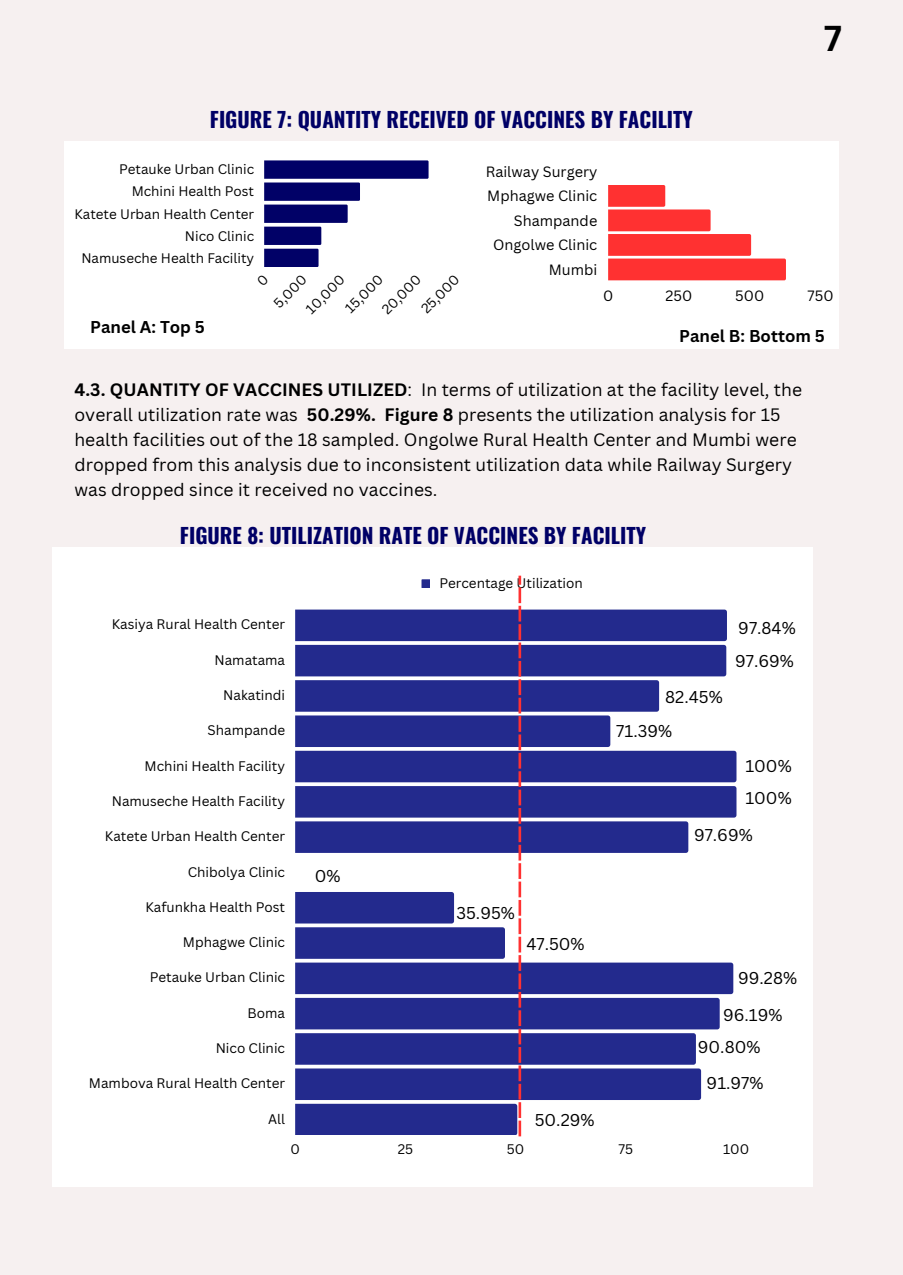
<style>
.page{position:relative;width:903px;height:1275px;background:#fff}
.page>*{position:absolute;margin:0;border:0;box-sizing:border-box;transform-origin:0 0}
.t1{font:700 35px "Canva Sans";color:#000}
.t2{font:700 21px "Oswald";color:#006}
.t3{font:17.5px/24.8px "Canva Sans";letter-spacing:.005em;color:#000}
.t4{font:16.62px/36.4px "Canva Sans";color:#000}
.t5{font:700 16.62px "Canva Sans";color:#000}
.t6{font:14.53px/24.5px "Canva Sans";color:#000;text-align:right}
.t7{font:13.47px/22.1px "Canva Sans";color:#000;text-align:right}
.s1{font-weight:700}
</style>
<div class="page">
<div style="left:0;top:0;width:903px;height:1274px;background:#f6f0f0"></div>
<div style="left:64px;top:141px;width:775px;height:207px;background:#fff"></div>
<svg style="left:264px;top:160px;width:165px;height:107px"></svg>
<svg style="left:608px;top:185px;width:178px;height:95px"></svg>
<svg style="left:52px;top:548px;width:761px;height:637px;fill:#fff"></svg>
<div style="left:422px;top:579px;width:8px;height:9px;background:#232a8d"></div>
<svg style="left:724px;top:609px;width:3px;height:67px"></svg>
<svg style="left:657px;top:680px;width:2px;height:31px"></svg>
<svg style="left:608px;top:715px;width:2px;height:32px"></svg>
<svg style="left:734px;top:750px;width:2px;height:67px"></svg>
<svg style="left:686px;top:821px;width:2px;height:32px"></svg>
<svg style="left:452px;top:892px;width:2px;height:31px"></svg>
<svg style="left:502px;top:927px;width:3px;height:31px"></svg>
<svg style="left:731px;top:962px;width:2px;height:32px"></svg>
<svg style="left:717px;top:997px;width:3px;height:32px"></svg>
<svg style="left:693px;top:1033px;width:8px;height:67px"></svg>
<svg style="left:515px;top:575px;width:6px;height:561px"></svg>
<h2 class="t2" style="left:210px;top:103px;width:485px">FIGURE 7: QUANTITY RECEIVED OF VACCINES BY FACILITY</h2>
<h1 class="t1" style="left:824px;top:14px;width:19px">7</h1>
<p class="t7" style="left:74px;top:158px;width:181px">Petauke Urban Clinic<br>Mchini Health Post<br>Katete Urban Health Center<br>Nico Clinic<br>Namuseche Health Facility</p>
<p class="t7" style="left:268px;top:297px;width:41px;rotate:-45deg">5,000</p>
<p class="t7" style="left:300px;top:303px;width:50px;rotate:-45deg">10,000</p>
<p class="t7" style="left:339px;top:302px;width:48px;rotate:-45deg">15,000</p>
<p class="t7" style="left:376px;top:303px;width:50px;rotate:-45deg">20,000</p>
<p class="t7" style="left:416px;top:302px;width:49px;rotate:-45deg">25,000</p>
<p class="t6" style="left:486px;top:159px;width:113px">Railway Surgery<br>Mphagwe Clinic<br>Shampande<br>Ongolwe Clinic<br>Mumbi</p>
<p class="t6" style="left:603px;top:283px;width:12px">0</p>
<p class="t6" style="left:666px;top:283px;width:28px">250</p>
<p class="t6" style="left:735px;top:283px;width:30px">500</p>
<p class="t6" style="left:808px;top:283px;width:27px">750</p>
<p class="t5" style="left:90px;top:315px;width:116px">Panel A: Top 5</p>
<p class="t5" style="left:679px;top:324px;width:147px">Panel B: Bottom 5</p>
<p class="t3" style="left:74px;top:377px;width:729px"><span class="s1">4.3. QUANTITY OF VACCINES UTILIZED</span>: In terms of utilization at the facility level, the overall utilization rate was <span class="s1">50.29%. Figure 8</span> presents the utilization analysis for 15 health facilities out of the 18 sampled. Ongolwe Rural Health Center and Mumbi were dropped from this analysis due to inconsistent utilization data while Railway Surgery was dropped since it received no vaccines.</p>
<h2 class="t2" style="left:180px;top:518px;width:468px">FIGURE 8: UTILIZATION RATE OF VACCINES BY FACILITY</h2>
<p class="t7" style="left:112px;top:613px;width:175px">Kasiya Rural Health Center</p>
<p class="t7" style="left:215px;top:648px;width:72px">Namatama</p>
<p class="t7" style="left:223px;top:683px;width:63px">Nakatindi</p>
<p class="t7" style="left:208px;top:719px;width:79px">Shampande</p>
<p class="t7" style="left:145px;top:754px;width:142px">Mchini Health Facility</p>
<p class="t7" style="left:112px;top:789px;width:175px">Namuseche Health Facility</p>
<p class="t7" style="left:105px;top:825px;width:182px">Katete Urban Health Center</p>
<p class="t7" style="left:188px;top:860px;width:99px">Chibolya Clinic</p>
<p class="t7" style="left:145px;top:895px;width:141px">Kafunkha Health Post</p>
<p class="t7" style="left:183px;top:930px;width:104px">Mphagwe Clinic</p>
<p class="t7" style="left:150px;top:966px;width:137px">Petauke Urban Clinic</p>
<p class="t7" style="left:248px;top:1001px;width:39px">Boma</p>
<p class="t7" style="left:216px;top:1036px;width:71px">Nico Clinic</p>
<p class="t7" style="left:89px;top:1072px;width:198px">Mambova Rural Health Center</p>
<p class="t7" style="left:268px;top:1107px;width:18px">All</p>
<p class="t4" style="left:315px;top:857px;width:27px">0%</p>
<p class="t7" style="left:439px;top:571px;width:145px">Percentage Utilization</p>
<p class="t4" style="left:738px;top:609px;width:59px">97.84%</p>
<p class="t4" style="left:665px;top:678px;width:59px">82.45%</p>
<p class="t4" style="left:616px;top:712px;width:57px">71.39%</p>
<p class="t4" style="left:735px;top:642px;width:60px">97.69%</p>
<p class="t4" style="left:745px;top:749px;width:48px;line-height:32.4px">100%<br>100%</p>
<p class="t4" style="left:694px;top:816px;width:60px">97.69%</p>
<p class="t4" style="left:457px;top:894px;width:60px">35.95%</p>
<p class="t4" style="left:526px;top:925px;width:60px">47.50%</p>
<p class="t4" style="left:535px;top:1101px;width:61px">50.29%</p>
<p class="t4" style="left:723px;top:959px;width:76px;text-indent:15px">99.28%<br>96.19%</p>
<p class="t4" style="left:698px;top:1028px;width:67px;text-align:center">90.80%<br>91.97%</p>
<p class="t7" style="left:290px;top:1137px;width:11px">0</p>
<p class="t7" style="left:398px;top:1137px;width:17px">25</p>
<p class="t7" style="left:507px;top:1137px;width:19px">50</p>
<p class="t7" style="left:619px;top:1137px;width:16px">75</p>
<p class="t7" style="left:723px;top:1137px;width:28px">100</p>
</div>
